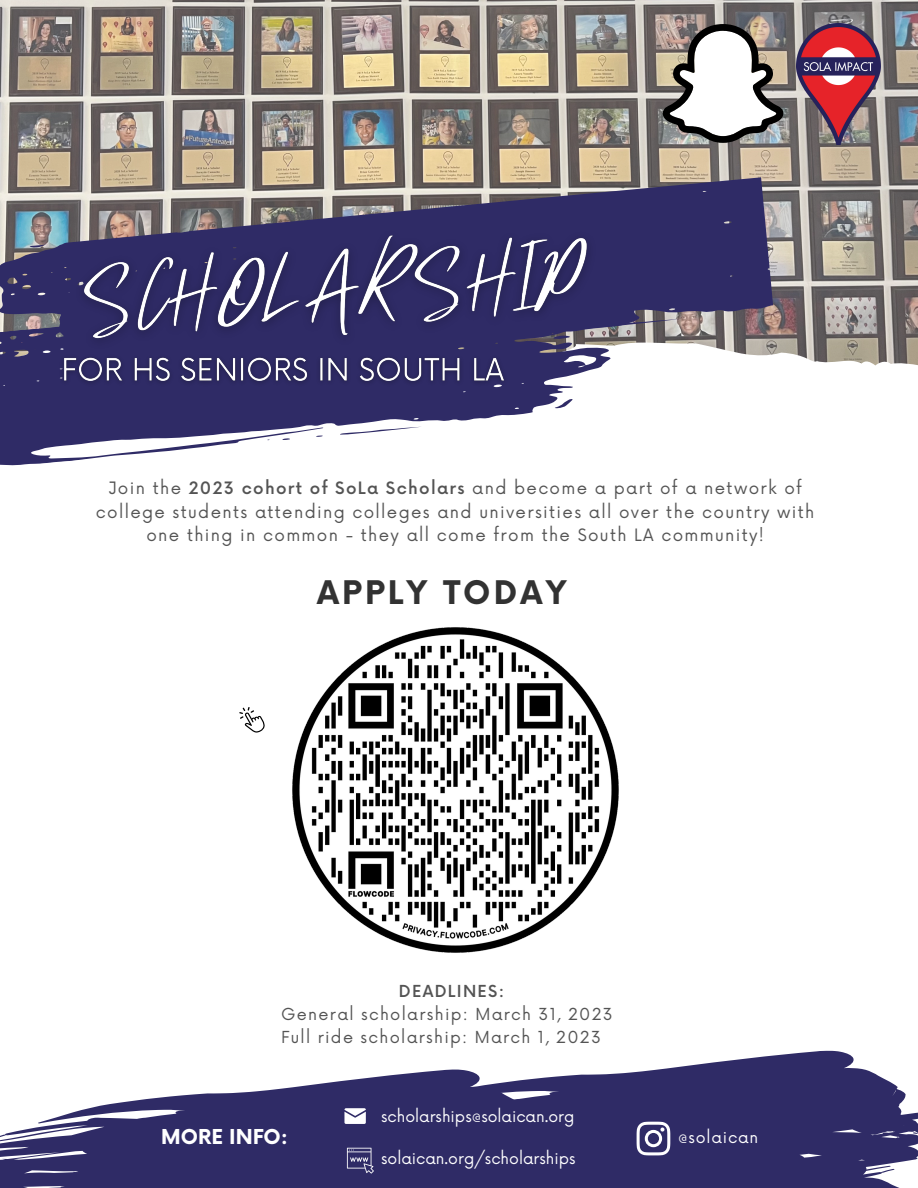
<style>
.page{position:relative;width:918px;height:1188px;background:#fff}
.page>*{position:absolute;margin:0;border:0;box-sizing:border-box;transform-origin:0 0}
.t1{font:700 31.65px "Now";letter-spacing:.1em;color:#323232}
.t2{font:700 19.95px "Now";color:#fff}
.t3{font:16.65px/23.7px "Now";letter-spacing:.08em;color:#545454;text-align:center}
.t4{font:16.2px/23px "Now";letter-spacing:.08em;color:#545454}
.t5{font:500 16.2px "Now";letter-spacing:.08em;color:#545454}
.t6{font:15.75px "Now";letter-spacing:.05em;color:#fff}
.t7{font:15.45px "Now";color:#fff}
.s1{font-weight:500}
</style>
<div class="page">
<img style="left:0;top:0;width:918px;height:366px">
<svg style="left:0;top:177px;width:774px;height:189px;background:#726d82"></svg>
<svg style="left:649px;top:318px;width:31px;height:12px"></svg>
<svg style="left:28px;top:235px;width:26px;height:13px"></svg>
<svg style="left:0;top:272px;width:649px;height:194px"></svg>
<svg style="left:340px;top:426px;width:82px;height:9px"></svg>
<svg style="left:554px;top:399px;width:20px;height:10px"></svg>
<svg style="left:282px;top:438px;width:8px;height:2px"></svg>
<svg style="left:316px;top:435px;width:7px;height:2px"></svg>
<svg style="left:239px;top:707px;width:26px;height:26px"></svg>
<img style="left:796px;top:24px;width:85px;height:120px">
<svg style="left:662px;top:24px;width:122px;height:119px"></svg>
<img style="left:292px;top:627px;width:327px;height:326px">
<svg style="left:0;top:1084px;width:314px;height:104px;fill:#2f2b66"></svg>
<svg style="left:314px;top:1050px;width:604px;height:138px;fill:#2f2b66"></svg>
<svg style="left:637px;top:1122px;width:33px;height:33px"></svg>
<svg style="left:344px;top:1108px;width:22px;height:16px"></svg>
<svg style="left:347px;top:1148px;width:27px;height:26px"></svg>
<img style="left:54px;top:345px;width:459px;height:55px">
<img style="left:66px;top:210px;width:552px;height:157px">
<p class="t3" style="left:96px;top:477px;width:720px">Join the <span class="s1">2023 cohort of SoLa Scholars</span> and become a part of a network of college students attending colleges and universities all over the country with one thing in common - they all come from the South LA community!</p>
<h1 class="t1" style="left:317px;top:575px;width:251px">APPLY TODAY</h1>
<p class="t5" style="left:399px;top:982px;width:107px">DEADLINES:</p>
<p class="t4" style="left:281px;top:1004px;width:333px">General scholarship: March 31, 2023<br>Full ride scholarship: March 1, 2023</p>
<p class="t7" style="left:381px;top:1108px;width:195px">scholarships@solaican.org</p>
<p class="t7" style="left:381px;top:1150px;width:196px">solaican.org/scholarships</p>
<p class="t2" style="left:161px;top:1126px;width:128px">MORE INFO:</p>
<p class="t6" style="left:678px;top:1128px;width:82px">@solaican</p>
</div>
